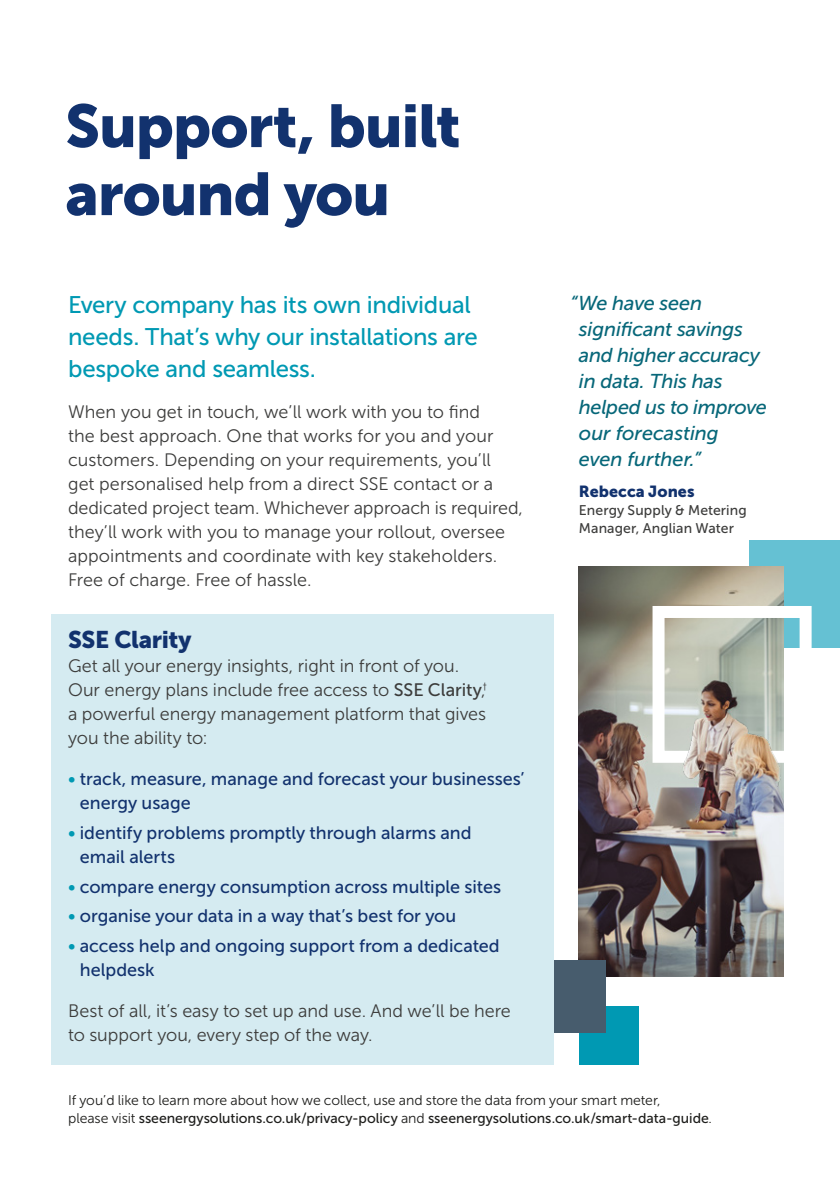
<style>
.page{position:relative;width:840px;height:1191px;background:#fff}
.page>*{position:absolute;margin:0;border:0;box-sizing:border-box;transform-origin:0 0}
.t1{font:60px/68px "Museo Sans 900";letter-spacing:-.015em;color:#12326e}
.t2{font:24px/32px "Museo Sans 500";letter-spacing:-.015em;color:#0099b3}
.t3{font:24px "Museo Sans 900";letter-spacing:-.015em;color:#12326e}
.t4{font:italic 20px/26px "Museo Sans 500";letter-spacing:-.01em;color:#076779}
.t5{font:18px/24px "Museo Sans 300";color:#3c3c3b}
.t6{font:18px/24px "Museo Sans 500";color:#12326e}
.t7{font:16px "Museo Sans 900";letter-spacing:.005em;color:#12326e}
.t8{font:14px/18px "Museo Sans 300";letter-spacing:-.005em;color:#1d1d1b}
.t9{font:14px/18px "Museo Sans 500";letter-spacing:.01em;color:#3c3c3b}
.s1{font-family:"Museo Sans 500"}
.s2{color:#0099b3}
</style>
<div class="page">
<div style="left:579px;top:1006px;width:59px;height:59px;background:#0099b3"></div>
<div style="left:749px;top:540px;width:90px;height:108px;background:#65c1d3"></div>
<img style="left:578px;top:566px;width:204px;height:411px">
<div style="left:531px;top:959px;width:74px;height:73px;background:#475c6d"></div>
<div style="left:652px;top:606px;width:159px;height:157px;border:12px solid #fff"></div>
<div style="left:51px;top:614px;width:502px;height:451px;background:#d5ebf1"></div>
<img style="left:675px;top:718px;width:107px;height:73px">
<p class="t1" style="left:65px;top:92px;width:397px">Support, built around you</p>
<p class="t2" style="left:68px;top:289px;width:411px">Every company has its own individual needs. That’s why our installations are bespoke and seamless.</p>
<p class="t5" style="left:68px;top:400px;width:456px">When you get in touch, we’ll work with you to find<br>the best approach. One that works for you and your customers. Depending on your requirements, you’ll<br>get personalised help from a direct SSE contact or a dedicated project team. Whichever approach is required, they’ll work with you to manage your rollout, oversee appointments and coordinate with key stakeholders.<br>Free of charge. Free of hassle.</p>
<p class="t3" style="left:68px;top:626px;width:125px">SSE Clarity</p>
<p class="t5" style="left:68px;top:654px;width:420px">Get all your energy insights, right in front of you.<br>Our energy plans include free access to <span class="s1">SSE Clarity</span>,<sup>† </sup>a powerful energy management platform that gives you the ability to:</p>
<p class="t6" style="left:80px;top:767px;width:446px;text-indent:-12px"><span class="s2">•</span> track, measure, manage and forecast your businesses’ energy usage</p>
<p class="t6" style="left:80px;top:820px;width:393px;text-indent:-12px"><span class="s2">•</span> identify problems promptly through alarms and email alerts</p>
<p class="t6" style="left:68px;top:874px;width:434px"><span class="s2">•</span> compare energy consumption across multiple sites</p>
<p class="t6" style="left:68px;top:904px;width:389px"><span class="s2">•</span> organise your data in a way that’s best for you</p>
<p class="t6" style="left:80px;top:933px;width:421px;text-indent:-12px"><span class="s2">•</span> access help and ongoing support from a dedicated helpdesk</p>
<p class="t5" style="left:68px;top:998px;width:444px">Best of all, it’s easy to set up and use. And we’ll be here to support you, every step of the way.</p>
<p class="t4" style="left:578px;top:290px;width:189px;text-indent:-9px">“We have seen significant savings and higher accuracy in data. This has helped us to improve our forecasting even further.”</p>
<p class="t7" style="left:578px;top:482px;width:117px">Rebecca Jones</p>
<p class="t9" style="left:578px;top:501px;width:169px">Energy Supply &amp; Metering<br>Manager, Anglian Water</p>
<p class="t8" style="left:68px;top:1091px;width:645px">If you’d like to learn more about how we collect, use and store the data from your smart meter,<br>please visit <span class="s1">sseenergysolutions.co.uk/privacy-policy</span> and <span class="s1">sseenergysolutions.co.uk/smart-data-guide</span>.</p>
</div>
